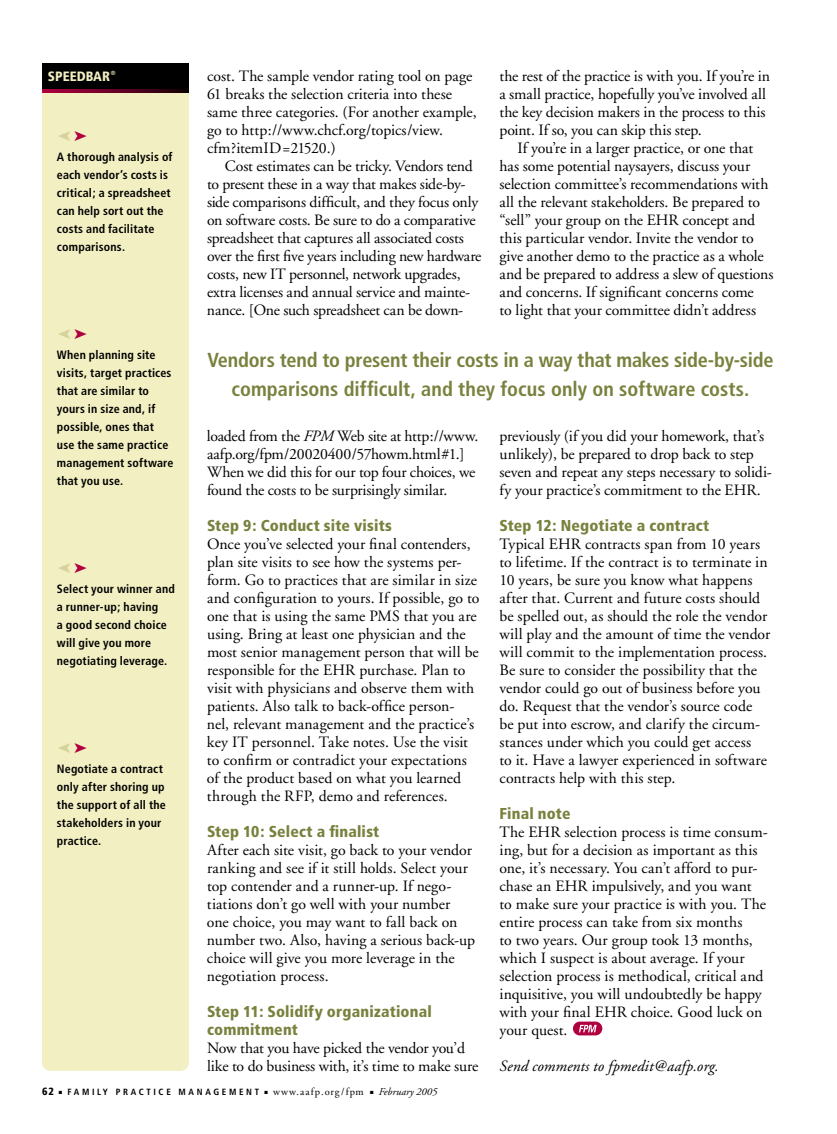
<style>
.page{position:relative;width:837px;height:1134px;background:#fff}
.page>*{position:absolute;margin:0;border:0;box-sizing:border-box;transform-origin:0 0}
.t1{font:700 condensed 20.25px/28.5px "Frutiger";letter-spacing:-.005em;color:#79813d;text-align:center}
.t2{font:15.75px/18px "Adobe Garamond";color:#000}
.t3{font:900 condensed 15.75px/18px "Frutiger";letter-spacing:.01em;color:#79813d}
.t4{font:italic 15.75px "Adobe Garamond";letter-spacing:.01em;color:#000}
.t5{font:900 condensed 13.5px "Frutiger";color:#f2efc2}
.t6{font:700 condensed 12px/18px "Frutiger";letter-spacing:.015em;color:#000}
.t7{font:10.5px "Adobe Garamond";letter-spacing:.1em;color:#000}
.t8{font:italic 10.5px "Adobe Garamond";color:#000}
.t9{font:900 condensed 10.5px "Frutiger";color:#000}
.t10{font:700 condensed 9px "Frutiger";letter-spacing:.3em;color:#000}
.t11{font:700 condensed 6px "Frutiger";color:#f2efc2}
.s1{font-style:italic}
</style>
<div class="page">
<svg style="left:573px;top:1022px;width:29px;height:13px"></svg>
<svg style="left:579px;top:1025px;width:18px;height:7px"></svg>
<div style="left:42px;top:92px;width:147px;height:979px;background:#f2efc2"></div>
<div style="left:42px;top:63px;width:147px;height:27px;background:#000"></div>
<svg style="left:42px;top:89px;width:147px;height:3px"></svg>
<svg style="left:58px;top:131px;width:29px;height:10px"></svg>
<svg style="left:58px;top:329px;width:29px;height:10px"></svg>
<svg style="left:58px;top:563px;width:29px;height:10px"></svg>
<svg style="left:58px;top:743px;width:29px;height:10px"></svg>
<p class="t5" style="left:48px;top:68px;width:64px">SPEEDBAR</p>
<p class="t11" style="left:111px;top:70px;width:6px">®</p>
<p class="t6" style="left:57px;top:148px;width:117px">A thorough analysis of each vendor’s costs is critical; a spreadsheet can help sort out the costs and facilitate comparisons.</p>
<p class="t6" style="left:57px;top:346px;width:118px">When planning site visits, target practices that are similar to yours in size and, if possible, ones that use the same practice management software that you use.</p>
<p class="t6" style="left:57px;top:580px;width:119px">Select your winner and a runner-up; having<br>a good second choice will give you more negotiating leverage.</p>
<p class="t6" style="left:57px;top:760px;width:110px">Negotiate a contract only after shoring up the support of all the stakeholders in your practice.</p>
<p class="t2" style="left:207px;top:67px;width:271px">cost. The sample vendor rating tool on page 61 breaks the selection criteria into these same three categories. (For another example, go to http://www.chcf.org/topics/view. cfm?itemID=21520.)</p>
<p class="t2" style="left:207px;top:157px;width:276px;text-indent:18px">Cost estimates can be tricky. Vendors tend to present these in a way that makes side-by&shy;side comparisons difficult, and they focus only on software costs. Be sure to do a comparative spreadsheet that captures all associated costs over the first five years including new hardware costs, new IT personnel, network upgrades, extra licenses and annual service and mainte&shy;nance. [One such spreadsheet can be down-</p>
<p class="t2" style="left:500px;top:67px;width:272px">the rest of the practice is with you. If you’re in a small practice, hopefully you’ve involved all the key decision makers in the process to this point. If so, you can skip this step.</p>
<p class="t2" style="left:500px;top:139px;width:276px;text-indent:18px">If you’re in a larger practice, or one that has some potential naysayers, discuss your selection committee’s recommendations with all the relevant stakeholders. Be prepared to “sell” your group on the EHR concept and this particular vendor. Invite the vendor to give another demo to the practice as a whole and be prepared to address a slew of questions and concerns. If significant concerns come<br>to light that your committee didn’t address</p>
<p class="t1" style="left:207px;top:346px;width:568px">Vendors tend to present their costs in a way that makes side-by-side comparisons difficult, and they focus only on software costs.</p>
<p class="t2" style="left:207px;top:427px;width:273px">loaded from the <span class="s1">FPM</span> Web site at http://www. aafp.org/fpm/20020400/57howm.html#1.] When we did this for our top four choices, we found the costs to be surprisingly similar.</p>
<p class="t3" style="left:207px;top:516px;width:186px">Step 9: Conduct site visits</p>
<p class="t2" style="left:207px;top:535px;width:274px">Once you’ve selected your final contenders, plan site visits to see how the systems per&shy;form. Go to practices that are similar in size and configuration to yours. If possible, go to one that is using the same PMS that you are using. Bring at least one physician and the most senior management person that will be responsible for the EHR purchase. Plan to visit with physicians and observe them with patients. Also talk to back-office person&shy;nel, relevant management and the practice’s key IT personnel. Take notes. Use the visit to confirm or contradict your expectations of the product based on what you learned through the RFP, demo and references.</p>
<p class="t3" style="left:207px;top:822px;width:174px">Step 10: Select a finalist</p>
<p class="t2" style="left:207px;top:841px;width:270px">After each site visit, go back to your vendor ranking and see if it still holds. Select your top contender and a runner-up. If nego&shy;tiations don’t go well with your number one choice, you may want to fall back on number two. Also, having a serious back-up choice will give you more leverage in the negotiation process.</p>
<p class="t3" style="left:207px;top:1002px;width:226px">Step 11: Solidify organizational commitment</p>
<p class="t2" style="left:207px;top:1039px;width:273px">Now that you have picked the vendor you’d like to do business with, it’s time to make sure</p>
<p class="t2" style="left:500px;top:427px;width:274px">previously (if you did your homework, that’s unlikely), be prepared to drop back to step seven and repeat any steps necessary to solidi&shy;fy your practice’s commitment to the EHR.</p>
<p class="t3" style="left:500px;top:516px;width:211px">Step 12: Negotiate a contract</p>
<p class="t2" style="left:500px;top:535px;width:272px">Typical EHR contracts span from 10 years to lifetime. If the contract is to terminate in 10 years, be sure you know what happens after that. Current and future costs should be spelled out, as should the role the vendor will play and the amount of time the vendor will commit to the implementation process.<br>Be sure to consider the possibility that the vendor could go out of business before you do. Request that the vendor’s source code be put into escrow, and clarify the circum&shy;stances under which you could get access<br>to it. Have a lawyer experienced in software contracts help with this step.</p>
<p class="t3" style="left:500px;top:804px;width:73px">Final note</p>
<p class="t2" style="left:499px;top:823px;width:270px">The EHR selection process is time consum&shy;ing, but for a decision as important as this one, it’s necessary. You can’t afford to pur&shy;chase an EHR impulsively, and you want to make sure your practice is with you. The entire process can take from six months<br>to two years. Our group took 13 months, which I suspect is about average. If your selection process is methodical, critical and inquisitive, you will undoubtedly be happy with your final EHR choice. Good luck on your quest.</p>
<p class="t4" style="left:500px;top:1058px;width:221px">Send comments to fpmedit@aafp.org.</p>
<p class="t9" style="left:42px;top:1085px;width:13px">62</p>
<p class="t10" style="left:59px;top:1087px;width:211px">■ FAMILY PRACTICE MANAGEMENT ■</p>
<p class="t7" style="left:273px;top:1086px;width:92px">www.aafp.org/fpm</p>
<p class="t8" style="left:370px;top:1086px;width:69px">■ February 2005</p>
</div>
